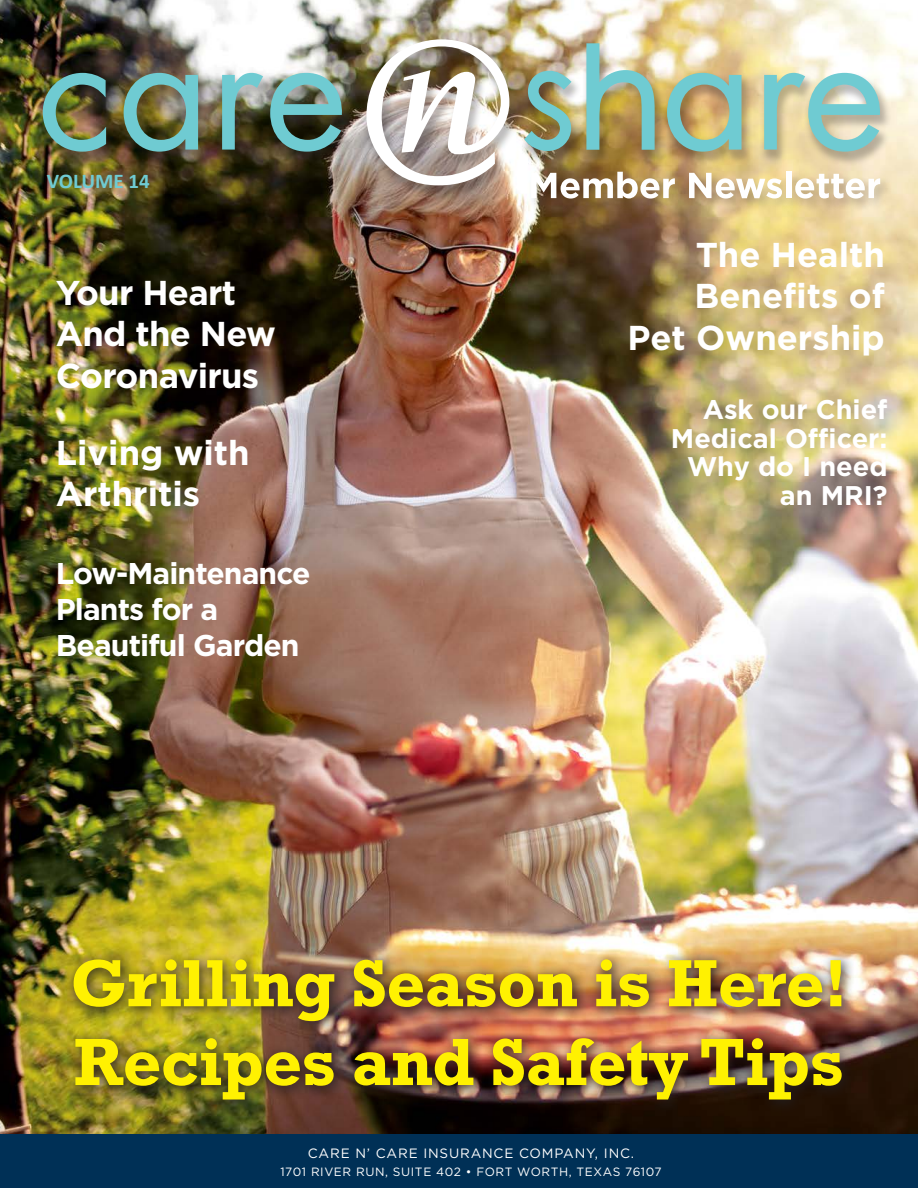
<style>
.page{position:relative;width:918px;height:1188px;background:#fff}
.page>*{position:absolute;margin:0;border:0;box-sizing:border-box;transform-origin:0 0}
.t1{font:700 67.8px "Rockwell";letter-spacing:-.01em;color:#fff101}
.t2{font:700 34.5px/41.4px "Gotham";color:#fff}
.t3{font:700 34.5px/41.4px "Gotham";letter-spacing:-.02em;color:#fff}
.t4{font:700 30px/36px "Gotham";letter-spacing:-.03em;color:#fff}
.t5{font:700 27px/28.5px "Gotham";color:#fff;text-align:right}
.t6{font:700 21px "Calibri";color:#6fcbd2}
.t7{font:13.5px "Gotham";letter-spacing:.06em;color:#fff}
.t8{font:12px "Gotham";letter-spacing:.05em;color:#fff}
</style>
<div class="page">
<img style="left:0;top:0;width:918px;height:1135px">
<div style="left:0;top:1135px;width:918px;height:53px;background:#003056"></div>
<div style="left:37px;top:71px;width:80px;height:96px;background:#231f20;opacity:.3"></div>
<img style="left:43px;top:73px;width:63px;height:79px">
<div style="left:118px;top:71px;width:92px;height:96px;background:#231f20;opacity:.3"></div>
<img style="left:124px;top:73px;width:74px;height:79px">
<div style="left:217px;top:72px;width:57px;height:93px;background:#231f20;opacity:.3"></div>
<svg style="left:222px;top:73px;width:41px;height:77px;background:#698b82"></svg>
<div style="left:265px;top:71px;width:88px;height:96px;background:#231f20;opacity:.3"></div>
<img style="left:270px;top:73px;width:73px;height:79px">
<div style="left:662px;top:71px;width:91px;height:96px;background:#231f20;opacity:.3"></div>
<svg style="left:667px;top:73px;width:75px;height:79px;background:#9db79b"></svg>
<div style="left:759px;top:72px;width:57px;height:93px;background:#231f20;opacity:.3"></div>
<div style="left:803px;top:71px;width:89px;height:96px;background:#231f20;opacity:.3"></div>
<svg style="left:764px;top:73px;width:117px;height:79px;background:#accebe"></svg>
<div style="left:361px;top:38px;width:160px;height:162px;background:#231f20;opacity:.3"></div>
<img style="left:366px;top:39px;width:143px;height:146px">
<div style="left:520px;top:70px;width:63px;height:96px;background:#231f20;opacity:.3"></div>
<img style="left:524px;top:71px;width:48px;height:80px">
<div style="left:581px;top:42px;width:85px;height:123px;background:#231f20;opacity:.3"></div>
<img style="left:586px;top:43px;width:69px;height:107px">
<div style="left:528px;top:170px;width:42px;height:41px;background:#231f20;opacity:.22"></div>
<div style="left:558px;top:176px;width:35px;height:36px;background:#231f20;opacity:.22"></div>
<div style="left:580px;top:176px;width:46px;height:36px;background:#231f20;opacity:.22"></div>
<div style="left:614px;top:169px;width:37px;height:42px;background:#231f20;opacity:.22"></div>
<div style="left:638px;top:176px;width:35px;height:36px;background:#231f20;opacity:.22"></div>
<div style="left:660px;top:176px;width:28px;height:36px;background:#231f20;opacity:.22"></div>
<svg style="left:531px;top:172px;width:144px;height:27px"></svg>
<div style="left:686px;top:170px;width:39px;height:41px;background:#231f20;opacity:.22"></div>
<div style="left:713px;top:176px;width:35px;height:36px;background:#231f20;opacity:.22"></div>
<div style="left:734px;top:176px;width:44px;height:35px;background:#231f20;opacity:.22"></div>
<div style="left:764px;top:176px;width:31px;height:36px;background:#231f20;opacity:.22"></div>
<svg style="left:689px;top:173px;width:93px;height:26px"></svg>
<div style="left:783px;top:169px;width:22px;height:42px;background:#231f20;opacity:.22"></div>
<div style="left:786px;top:172px;width:5px;height:26px;background:#fff"></div>
<div style="left:793px;top:176px;width:34px;height:36px;background:#231f20;opacity:.22"></div>
<div style="left:814px;top:171px;width:28px;height:40px;background:#231f20;opacity:.22"></div>
<div style="left:829px;top:171px;width:28px;height:40px;background:#231f20;opacity:.22"></div>
<div style="left:843px;top:176px;width:35px;height:36px;background:#231f20;opacity:.22"></div>
<div style="left:866px;top:176px;width:28px;height:36px;background:#231f20;opacity:.22"></div>
<svg style="left:795px;top:174px;width:85px;height:25px"></svg>
<div style="left:64px;top:950px;width:793px;height:164px;background:#231f20;opacity:.84"></div>
<p class="t6" style="left:47px;top:167px;width:104px">VOLUME 14</p>
<p class="t3" style="left:56px;top:272px;width:222px">Your Heart<br>And the New<br>Coronavirus</p>
<p class="t2" style="left:56px;top:432px;width:195px">Living with<br>Arthritis</p>
<p class="t4" style="left:56px;top:555px;width:256px">Low-Maintenance<br>Plants for a<br>Beautiful Garden</p>
<p class="t2" style="left:628px;top:234px;width:259px;text-align:right">The Health<br>Benefits of<br>Pet Ownership</p>
<p class="t5" style="left:671px;top:395px;width:218px">Ask our Chief<br>Medical Officer:<br>Why do I need an MRI?</p>
<p class="t1" style="left:70px;top:942px;width:779px">Grilling Season is Here!</p>
<p class="t1" style="left:74px;top:1021px;width:772px">Recipes and Safety Tips</p>
<p class="t7" style="left:308px;top:1145px;width:328px">CARE N’ CARE INSURANCE COMPANY, INC.</p>
<p class="t8" style="left:280px;top:1165px;width:383px">1701 RIVER RUN, SUITE 402 • FORT WORTH, TEXAS 76107</p>
</div>
